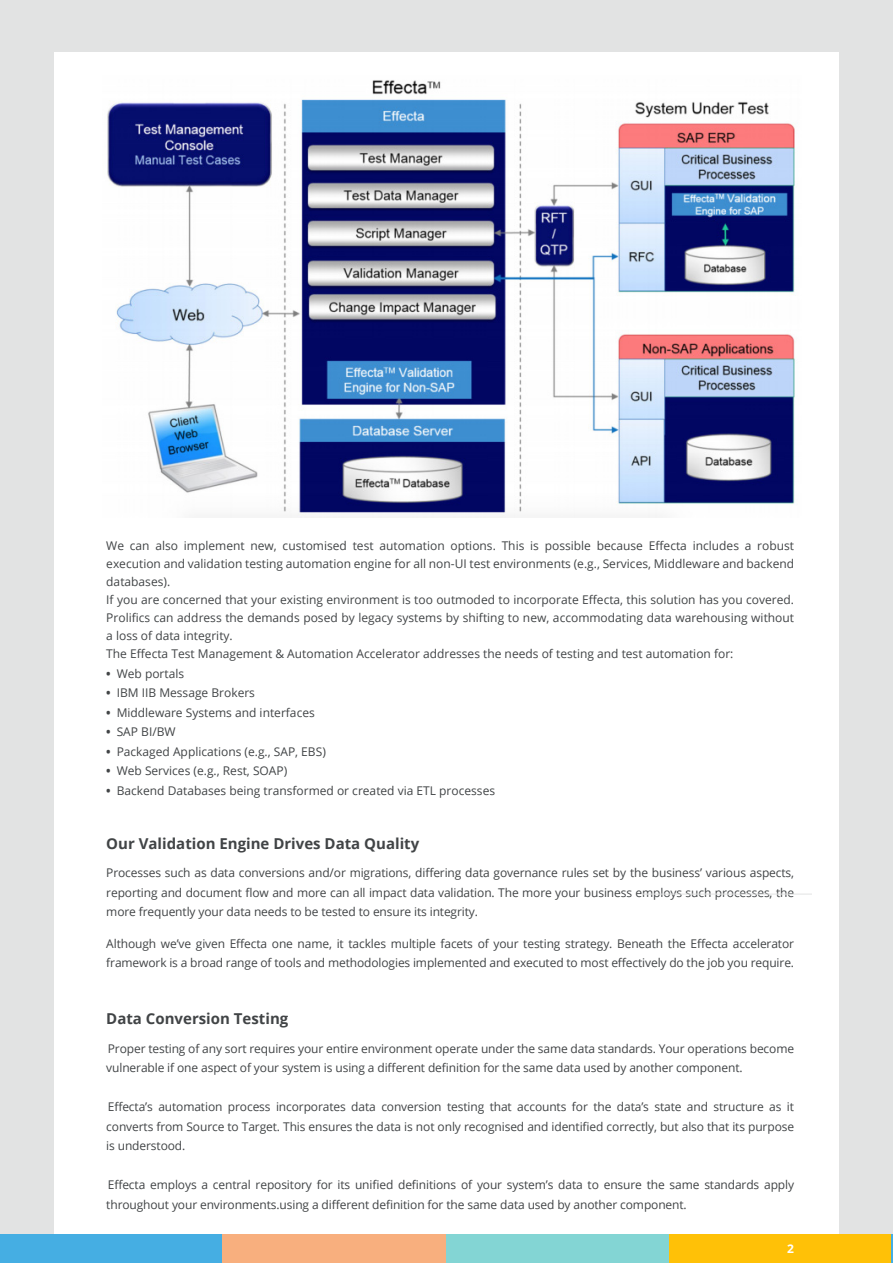
<style>
.page{position:relative;width:893px;height:1263px;background:#fff}
.page>*{position:absolute;margin:0;border:0;box-sizing:border-box;transform-origin:0 0}
.t1{font:700 15px "Open Sans";color:#414446}
.t2{font:12px/19.5px "Open Sans";letter-spacing:-.01em;color:#414446;text-align:justify}
.t3{font:700 12px "Open Sans";color:#fff}
.s1{font-weight:700}
</style>
<div class="page">
<div style="left:0;top:0;width:893px;height:1261px;background:#e2e3e3"></div>
<div style="left:54px;top:52px;width:785px;height:1192px;background:#fff"></div>
<hr style="left:642px;top:894px;width:170px;height:1px;background:#e2e3e3">
<div style="left:0;top:1235px;width:223px;height:28px;background:#45aee3"></div>
<div style="left:223px;top:1235px;width:223px;height:28px;background:#f8af7e"></div>
<div style="left:446px;top:1235px;width:224px;height:28px;background:#83d5d4"></div>
<div style="left:670px;top:1235px;width:223px;height:28px;background:#ffc107"></div>
<img style="left:107px;top:80px;width:688px;height:438px">
<svg style="left:892px;top:1235px;width:1px;height:28px"></svg>
<p class="t2" style="left:106px;top:537px;width:689px;line-height:18px">We can also implement new, customised test automation options. This is possible because Effecta includes a robust execution and validation testing automation engine for all non-UI test environments (e.g., Services, Middleware and backend databases).</p>
<p class="t2" style="left:106px;top:591px;width:689px;line-height:18px">If you are concerned that your existing environment is too outmoded to incorporate Effecta, this solution has you covered.<br>Prolifics can address the demands posed by legacy systems by shifting to new, accommodating data warehousing without a loss of data integrity.</p>
<p class="t2" style="left:106px;top:644px;width:629px">The Effecta Test Management &amp; Automation Accelerator addresses the needs of testing and test automation for:</p>
<p class="t2" style="left:106px;top:663px;width:79px"><span class="s1">•</span> Web portals</p>
<p class="t2" style="left:106px;top:683px;width:150px"><span class="s1">•</span> IBM IIB Message Brokers</p>
<p class="t2" style="left:106px;top:702px;width:210px"><span class="s1">•</span> Middleware Systems and interfaces</p>
<p class="t2" style="left:106px;top:722px;width:71px"><span class="s1">•</span> SAP BI/BW</p>
<p class="t2" style="left:106px;top:741px;width:221px"><span class="s1">•</span> Packaged Applications (e.g., SAP, EBS)</p>
<p class="t2" style="left:106px;top:761px;width:183px"><span class="s1">•</span> Web Services (e.g., Rest, SOAP)</p>
<p class="t2" style="left:106px;top:780px;width:390px"><span class="s1">•</span> Backend Databases being transformed or created via ETL processes</p>
<p class="t1" style="left:106px;top:833px;width:314px">Our Validation Engine Drives Data Quality</p>
<p class="t2" style="left:106px;top:863px;width:689px">Processes such as data conversions and/or migrations, differing data governance rules set by the business’ various aspects, reporting and document flow and more can all impact data validation. The more your business employs such processes, the more frequently your data needs to be tested to ensure its integrity.</p>
<p class="t2" style="left:106px;top:933px;width:689px">Although we’ve given Effecta one name, it tackles multiple facets of your testing strategy. Beneath the Effecta accelerator framework is a broad range of tools and methodologies implemented and executed to most effectively do the job you require.</p>
<p class="t1" style="left:106px;top:1008px;width:184px">Data Conversion Testing</p>
<p class="t2" style="left:106px;top:1038px;width:689px">Proper testing of any sort requires your entire environment operate under the same data standards. Your operations become vulnerable if one aspect of your system is using a different definition for the same data used by another component.</p>
<p class="t2" style="left:106px;top:1097px;width:689px">Effecta’s automation process incorporates data conversion testing that accounts for the data’s state and structure as it converts from Source to Target. This ensures the data is not only recognised and identified correctly, but also that its purpose is understood.</p>
<p class="t2" style="left:106px;top:1175px;width:689px">Effecta employs a central repository for its unified definitions of your system’s data to ensure the same standards apply throughout your environments.using a different definition for the same data used by another component.</p>
<p class="t3" style="left:787px;top:1240px;width:8px">2</p>
</div>
